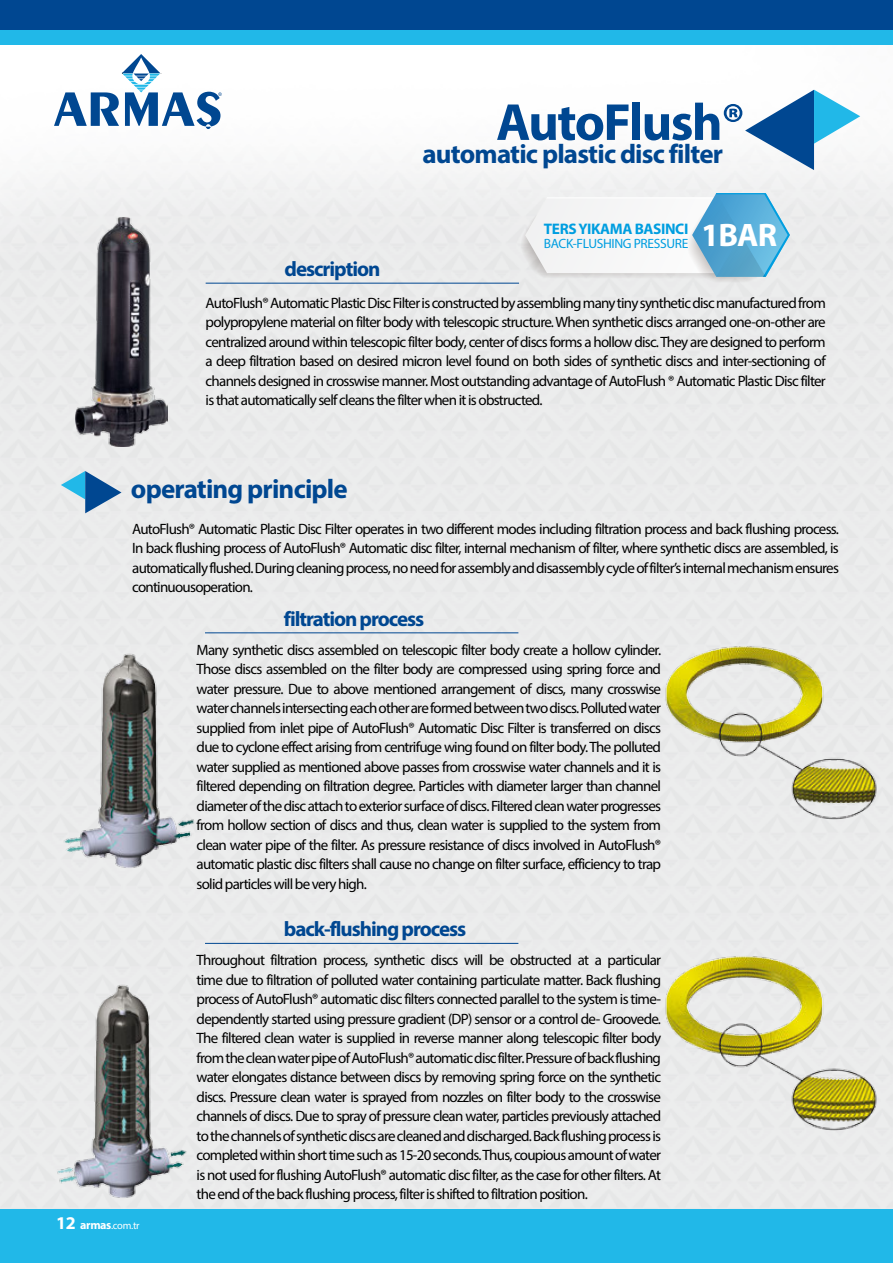
<style>
.page{position:relative;width:893px;height:1263px;background:#fff}
.page>*{position:absolute;margin:0;border:0;box-sizing:border-box;transform-origin:0 0}
.t1{font:700 52.5px "Myriad Pro";letter-spacing:-.03em;color:#004791}
.t2{font:700 32.7px "Myriad Pro";color:#fff}
.t3{font:700 27px "Myriad Pro";letter-spacing:-.03em;color:#004791}
.t4{font:700 21px "Myriad Pro";letter-spacing:-.05em;color:#004791}
.t5{font:700 15.3px "Myriad Pro";letter-spacing:-.025em;color:#009ee0}
.t6{font:15px/19.5px "Myriad Pro";letter-spacing:-.05em;color:#000;text-align:justify}
.t7{font:13.5px "Myriad Pro";letter-spacing:-.025em;color:#009ee0}
.t8{font:10.5px "Myriad Pro";color:#fff}
.s1{font-weight:700;font-size:18px}
.s2{font-weight:700;font-size:12px}
</style>
<div class="page">
<img style="left:0;top:89px;width:893px;height:1120px">
<div style="left:0;top:0;width:893px;height:30px;background:#004791"></div>
<div style="left:0;top:30px;width:893px;height:15px;background:#21b8e8"></div>
<div style="left:0;top:1209px;width:893px;height:54px;background:#21b8e8"></div>
<svg style="left:745px;top:90px;width:115px;height:80px"></svg>
<svg style="left:54px;top:54px;width:168px;height:75px"></svg>
<hr style="left:206px;top:283px;width:313px;height:1px;background:#004791">
<hr style="left:205px;top:633px;width:313px;height:1px;background:#004791">
<hr style="left:205px;top:943px;width:313px;height:1px;background:#004791">
<svg style="left:61px;top:471px;width:61px;height:42px;background:#88b2cf"></svg>
<img style="left:61px;top:650px;width:136px;height:219px">
<img style="left:54px;top:981px;width:135px;height:218px">
<img style="left:663px;top:643px;width:216px;height:178px">
<img style="left:663px;top:954px;width:216px;height:177px">
<svg style="left:520px;top:193px;width:270px;height:90px"></svg>
<img style="left:75px;top:217px;width:93px;height:229px">
<h1 class="t1" style="left:496px;top:88px;width:250px">AutoFlush®</h1>
<h3 class="t3" style="left:423px;top:137px;width:302px">automatic plastic disc filter</h3>
<h3 class="t4" style="left:285px;top:255px;width:97px">description</h3>
<p class="t5" style="left:544px;top:218px;width:146px">TERS YIKAMA BASINCI</p>
<p class="t7" style="left:544px;top:235px;width:146px">BACK-FLUSHING PRESSURE</p>
<h2 class="t2" style="left:701px;top:213px;width:78px">1BAR</h2>
<p class="t6" style="left:206px;top:293px;width:622px">AutoFlush® Automatic Plastic Disc Filter is constructed by assembling many tiny synthetic disc manufactured from polypropylene material on filter body with telescopic structure. When synthetic discs arranged one-on-other are centralized around within telescopic filter body, center of discs forms a hollow disc. They are designed to perform a deep filtration based on desired micron level found on both sides of synthetic discs and inter-sectioning of channels designed in crosswise manner. Most outstanding advantage of AutoFlush ® Automatic Plastic Disc filter is that automatically self cleans the filter when it is obstructed.</p>
<h3 class="t3" style="left:131px;top:471px;width:218px">operating principle</h3>
<p class="t6" style="left:132px;top:519px;width:708px">AutoFlush® Automatic Plastic Disc Filter operates in two different modes including filtration process and back flushing process.<br>In back flushing process of AutoFlush® Automatic disc filter, internal mechanism of filter, where synthetic discs are assembled, is automatically flushed. During cleaning process, no need for assembly and disassembly cycle of filter’s internal mechanism ensures continuousoperation.</p>
<h3 class="t4" style="left:284px;top:605px;width:142px">filtration process</h3>
<p class="t6" style="left:197px;top:639px;width:466px">Many synthetic discs assembled on telescopic filter body create a hollow cylinder.<br>Those discs assembled on the filter body are compressed using spring force and water pressure. Due to above mentioned arrangement of discs, many crosswise water channels intersecting each other are formed between two discs. Polluted water supplied from inlet pipe of AutoFlush® Automatic Disc Filter is transferred on discs due to cyclone effect arising from centrifuge wing found on filter body. The polluted water supplied as mentioned above passes from crosswise water channels and it is filtered depending on filtration degree. Particles with diameter larger than channel diameter of the disc attach to exterior surface of discs. Filtered clean water progresses from hollow section of discs and thus, clean water is supplied to the system from clean water pipe of the filter. As pressure resistance of discs involved in AutoFlush® automatic plastic disc filters shall cause no change on filter surface, efficiency to trap solid particles will be very high.</p>
<h3 class="t4" style="left:284px;top:915px;width:184px">back-flushing process</h3>
<p class="t8" style="left:56px;top:1219px;width:85px"><span class="s1">12</span> <span class="s2">armas</span>.com.tr</p>
<p class="t6" style="left:197px;top:950px;width:466px">Throughout filtration process, synthetic discs will be obstructed at a particular time due to filtration of polluted water containing particulate matter. Back flushing process of AutoFlush® automatic disc filters connected parallel to the system is time&shy;dependently started using pressure gradient (DP) sensor or a control de- Groovede.<br>The filtered clean water is supplied in reverse manner along telescopic filter body from the clean water pipe of AutoFlush® automatic disc filter. Pressure of back flushing water elongates distance between discs by removing spring force on the synthetic discs. Pressure clean water is sprayed from nozzles on filter body to the crosswise channels of discs. Due to spray of pressure clean water, particles previously attached to the channels of synthetic discs are cleaned and discharged. Back flushing process is completed within short time such as 15-20 seconds. Thus, coupious amount of water is not used for flushing AutoFlush® automatic disc filter, as the case for other filters. At the end of the back flushing process, filter is shifted to filtration position.</p>
</div>
